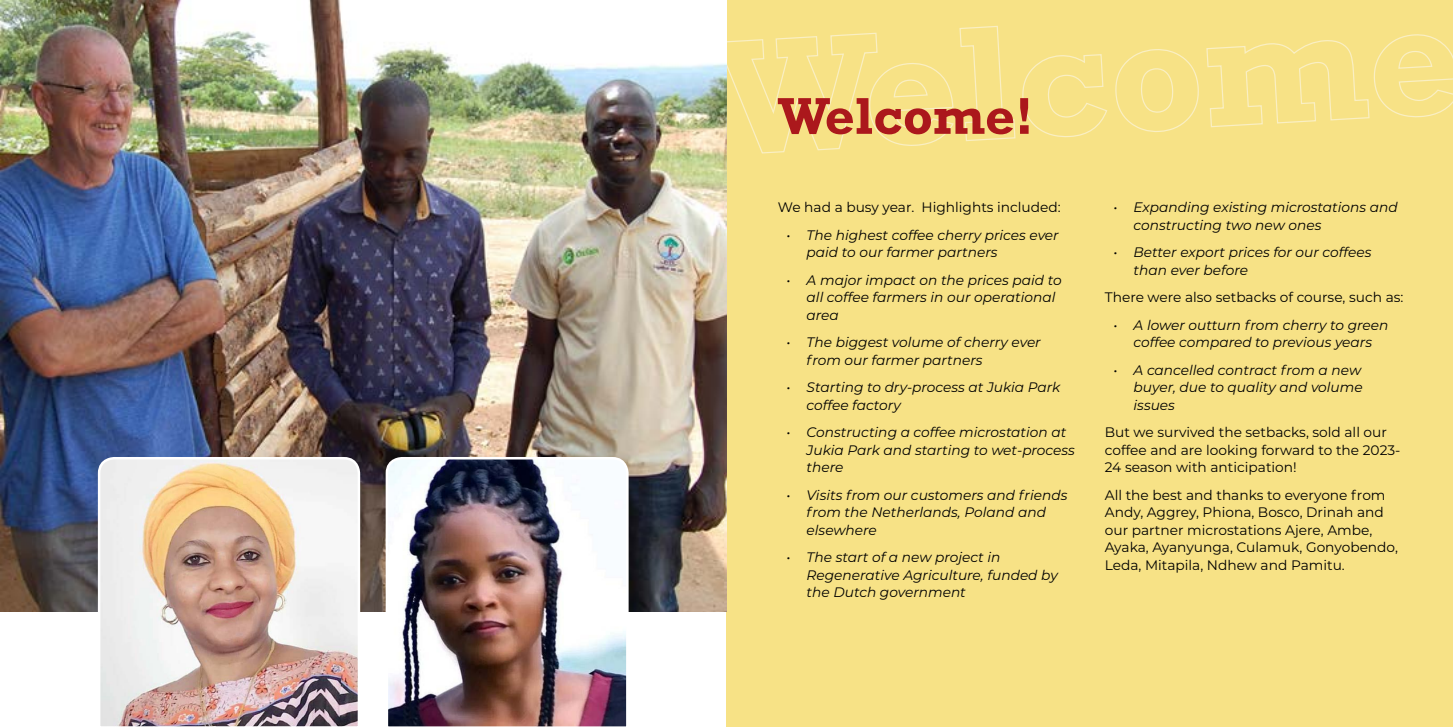
<style>
.page{position:relative;width:1453px;height:727px;background:#fff}
.page>*{position:absolute;margin:0;border:0;box-sizing:border-box;transform-origin:0 0}
.t1{font:700 52.5px "Rockwell";color:#ab181c}
.t2{font:italic 13.75px/17.5px "Montserrat";color:#000}
.t3{font:13.75px/17.5px "Montserrat";color:#000}
</style>
<div class="page">
<div style="left:726px;top:0;width:727px;height:726px;background:#f7e286"></div>
<svg style="left:726px;top:0;width:727px;height:154px"></svg>
<img style="left:0;top:0;width:726px;height:611px">
<img style="left:384px;top:455px;width:246px;height:271px">
<img style="left:97px;top:455px;width:264px;height:271px">
<h1 class="t1" style="left:778px;top:84px;width:257px">Welcome!</h1>
<p class="t3" style="left:778px;top:198px;width:284px">We had a busy year. Highlights included:</p>
<p class="t2" style="left:807px;top:225px;width:254px;text-indent:-20px">• The highest coffee cherry prices ever paid to our farmer partners</p>
<p class="t2" style="left:807px;top:270px;width:257px;text-indent:-20px">• A major impact on the prices paid to all coffee farmers in our operational area</p>
<p class="t2" style="left:807px;top:333px;width:236px;text-indent:-20px">• The biggest volume of cherry ever from our farmer partners</p>
<p class="t2" style="left:807px;top:378px;width:255px;text-indent:-20px">• Starting to dry-process at Jukia Park coffee factory</p>
<p class="t2" style="left:807px;top:423px;width:270px;text-indent:-20px">• Constructing a coffee microstation at<br>Jukia Park and starting to wet-process there</p>
<p class="t2" style="left:807px;top:485px;width:262px;text-indent:-20px">• Visits from our customers and friends from the Netherlands, Poland and elsewhere</p>
<p class="t2" style="left:807px;top:548px;width:253px;text-indent:-20px">• The start of a new project in<br>Regenerative Agriculture, funded by the Dutch government</p>
<p class="t2" style="left:1133px;top:198px;width:266px;text-indent:-20px">• Expanding existing microstations and constructing two new ones</p>
<p class="t2" style="left:1133px;top:243px;width:239px;text-indent:-20px">• Better export prices for our coffees than ever before</p>
<p class="t3" style="left:1105px;top:288px;width:300px">There were also setbacks of course, such as:</p>
<p class="t2" style="left:1113px;top:315px;width:276px;text-align:center">• A lower outturn from cherry to green coffee compared to previous years</p>
<p class="t2" style="left:1133px;top:360px;width:231px;text-indent:-20px">• A cancelled contract from a new buyer, due to quality and volume issues</p>
<p class="t3" style="left:1105px;top:423px;width:297px">But we survived the setbacks, sold all our coffee and are looking forward to the 2023-<br>24 season with anticipation!</p>
<p class="t3" style="left:1105px;top:485px;width:295px">All the best and thanks to everyone from Andy, Aggrey, Phiona, Bosco, Drinah and our partner microstations Ajere, Ambe, Ayaka, Ayanyunga, Culamuk, Gonyobendo, Leda, Mitapila, Ndhew and Pamitu.</p>
</div>
